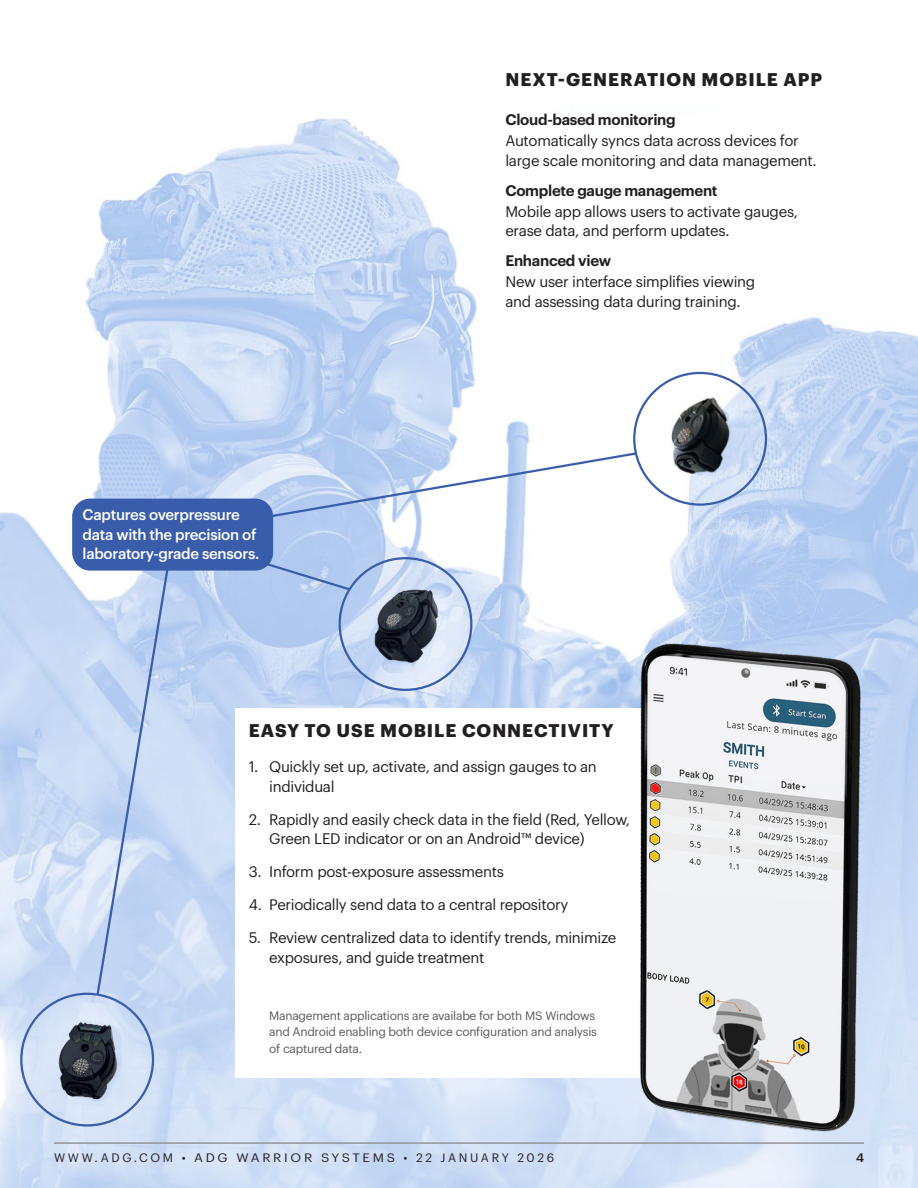
<style>
.page{position:relative;width:918px;height:1188px;background:#fff}
.page>*{position:absolute;margin:0;border:0;box-sizing:border-box;transform-origin:0 0}
.B-HEAD_2-COL{font:700 18px "Graphik";letter-spacing:.055em;color:#231f20}
.BODY_TEXT{font:15px/19.5px "Graphik";letter-spacing:-.02em;color:#231f20}
.BODY_TEXT-2{font:500 15px/19.5px "Graphik";letter-spacing:-.02em;color:#fff}
.C-HEAD{font:600 15px "Graphik";letter-spacing:-.02em;color:#231f20}
.t1{font:12px/16.5px "Graphik";letter-spacing:-.02em;color:#58595b}
.t2{font:12px "Graphik";letter-spacing:.205em;color:#231f20}
.t3{font:500 12px "Graphik";color:#231f20;scale:1.1 1}
</style>
<div class="page">
<img style="left:0;top:118px;width:918px;height:1070px">
<hr style="left:54px;top:1142px;width:810px;height:2px;background:#949698">
<svg style="left:95px;top:451px;width:543px;height:546px"></svg>
<div style="left:72px;top:499px;width:201px;height:72px;background:#395daa;border-radius:18px"></div>
<div style="left:235px;top:708px;width:410px;height:370px;background:#fff"></div>
<img style="left:632px;top:636px;width:240px;height:502px">
<p class="BODY_TEXT-2" style="left:83px;top:504px;width:178px">Captures overpressure data with the precision of laboratory-grade sensors.</p>
<p class="B-HEAD_2-COL" style="left:505px;top:66px;width:318px">NEXT-GENERATION MOBILE APP</p>
<p class="C-HEAD" style="left:505px;top:108px;width:172px">Cloud-based monitoring</p>
<p class="BODY_TEXT" style="left:505px;top:130px;width:313px">Automatically syncs data across devices for large scale monitoring and data management.</p>
<p class="C-HEAD" style="left:505px;top:179px;width:214px">Complete gauge management</p>
<p class="BODY_TEXT" style="left:505px;top:200px;width:294px">Mobile app allows users to activate gauges, erase data, and perform updates.</p>
<p class="C-HEAD" style="left:505px;top:249px;width:107px">Enhanced view</p>
<p class="BODY_TEXT" style="left:505px;top:271px;width:251px">New user interface simplifies viewing and assessing data during training.</p>
<p class="B-HEAD_2-COL" style="left:249px;top:716px;width:366px">EASY TO USE MOBILE CONNECTIVITY</p>
<p class="BODY_TEXT" style="left:269px;top:756px;width:329px;text-indent:-20px">1. Quickly set up, activate, and assign gauges to an individual</p>
<p class="BODY_TEXT" style="left:269px;top:808px;width:362px;text-indent:-20px">2. Rapidly and easily check data in the field (Red, Yellow,<br>Green LED indicator or on an Android™ device)</p>
<p class="BODY_TEXT" style="left:249px;top:861px;width:257px">3. Inform post-exposure assessments</p>
<p class="BODY_TEXT" style="left:249px;top:894px;width:321px">4. Periodically send data to a central repository</p>
<p class="BODY_TEXT" style="left:269px;top:927px;width:349px;text-indent:-20px">5. Review centralized data to identify trends, minimize exposures, and guide treatment</p>
<p class="t1" style="left:269px;top:1006px;width:329px">Management applications are availabe for both MS Windows and Android enabling both device configuration and analysis of captured data.</p>
<p class="t2" style="left:54px;top:1148px;width:502px">WWW.ADG.COM • ADG WARRIOR SYSTEMS • 22 JANUARY 2026</p>
<p class="t3" style="left:856px;top:1148px;width:9px">4</p>
</div>
